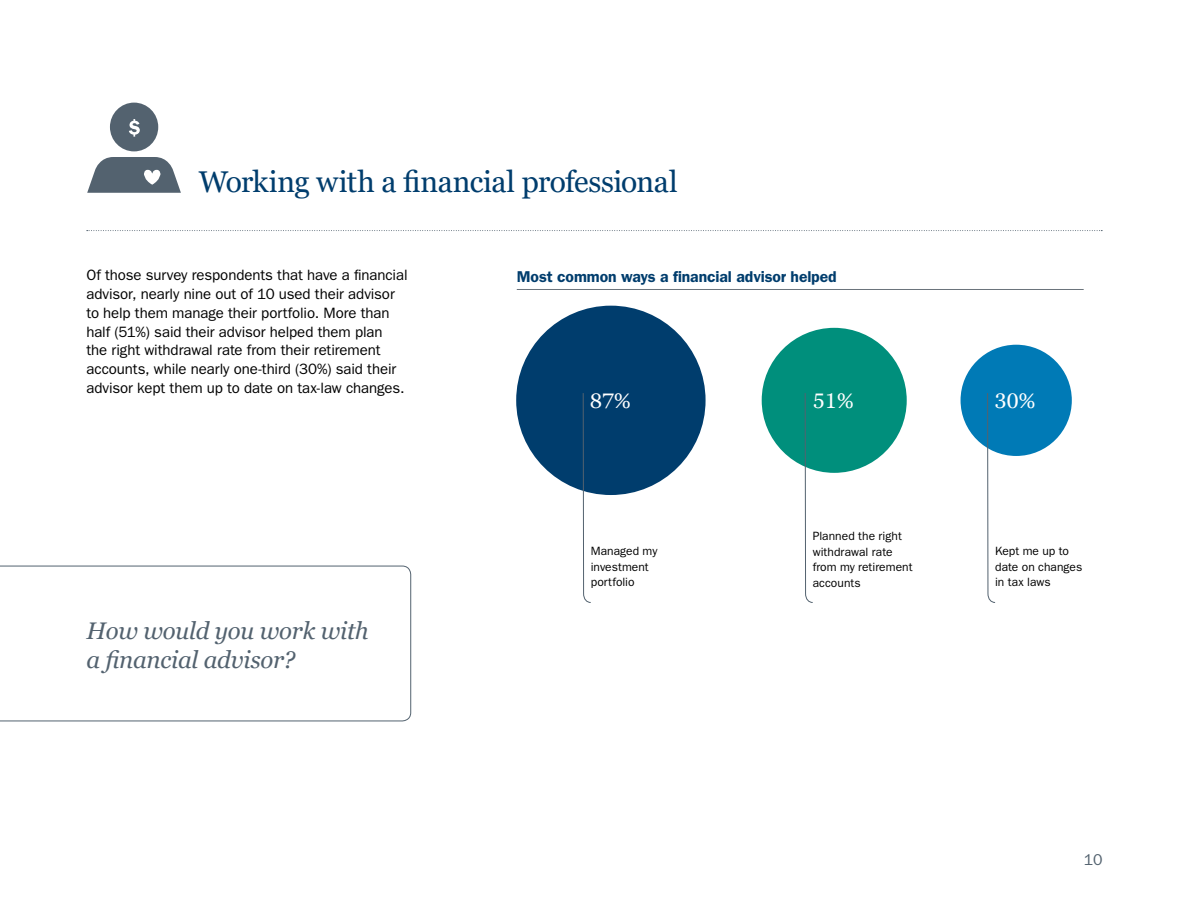
<style>
.page{position:relative;width:1188px;height:918px;background:#fff}
.page>*{position:absolute;margin:0;border:0;box-sizing:border-box;transform-origin:0 0}
.t1{font:30px "Georgia Pro";letter-spacing:-.015em;color:#003d6d}
.t2{font:italic 24px/28.5px "Georgia Pro";letter-spacing:-.01em;color:#53626f}
.t3{font:21px "Georgia Pro";color:#fff}
.t4{font:600 15.75px "ITC Franklin Gothic Std";letter-spacing:-.005em;color:#003d6d}
.t5{font:15.75px "ITC Franklin Gothic Std";color:#53626f}
.t6{font:15px/18.8px "ITC Franklin Gothic Std";letter-spacing:-.005em;color:#000}
.t7{font:12px/15.8px "ITC Franklin Gothic Std";letter-spacing:.005em;color:#000}
</style>
<div class="page">
<svg style="left:87px;top:230px;width:1015px;height:1px"></svg>
<svg style="left:110px;top:103px;width:48px;height:48px"></svg>
<svg style="left:87px;top:157px;width:94px;height:36px"></svg>
<hr style="left:517px;top:289px;width:567px;height:1px;background:#6a737b">
<div style="left:516px;top:306px;width:190px;height:189px;background:#003d6d;border-radius:95px"></div>
<div style="left:762px;top:328px;width:145px;height:145px;background:#008f7c;border-radius:73px"></div>
<div style="left:961px;top:345px;width:111px;height:111px;background:#007ab6;border-radius:56px"></div>
<svg style="left:582px;top:393px;width:9px;height:210px"></svg>
<svg style="left:987px;top:393px;width:9px;height:210px"></svg>
<svg style="left:804px;top:393px;width:9px;height:210px"></svg>
<svg style="left:0;top:565px;width:411px;height:157px"></svg>
<h1 class="t1" style="left:199px;top:165px;width:480px">Working with a financial professional</h1>
<p class="t6" style="left:86px;top:266px;width:323px">Of those survey respondents that have a financial advisor, nearly nine out of 10 used their advisor to help them manage their portfolio. More than half (51%) said their advisor helped them plan<br>the right withdrawal rate from their retirement accounts, while nearly one-third (30%) said their advisor kept them up to date on tax-law changes.</p>
<p class="t4" style="left:517px;top:268px;width:321px">Most common ways a financial advisor helped</p>
<h3 class="t3" style="left:590px;top:389px;width:42px">87%</h3>
<h3 class="t3" style="left:813px;top:389px;width:42px">51%</h3>
<h3 class="t3" style="left:995px;top:389px;width:42px">30%</h3>
<h2 class="t2" style="left:86px;top:617px;width:284px">How would you work with a financial advisor?</h2>
<p class="t7" style="left:591px;top:543px;width:68px">Managed my investment portfolio</p>
<p class="t7" style="left:813px;top:528px;width:101px">Planned the right withdrawal rate from my retirement accounts</p>
<p class="t7" style="left:995px;top:543px;width:89px">Kept me up to date on changes in tax laws</p>
<p class="t5" style="left:1084px;top:851px;width:20px">10</p>
</div>
